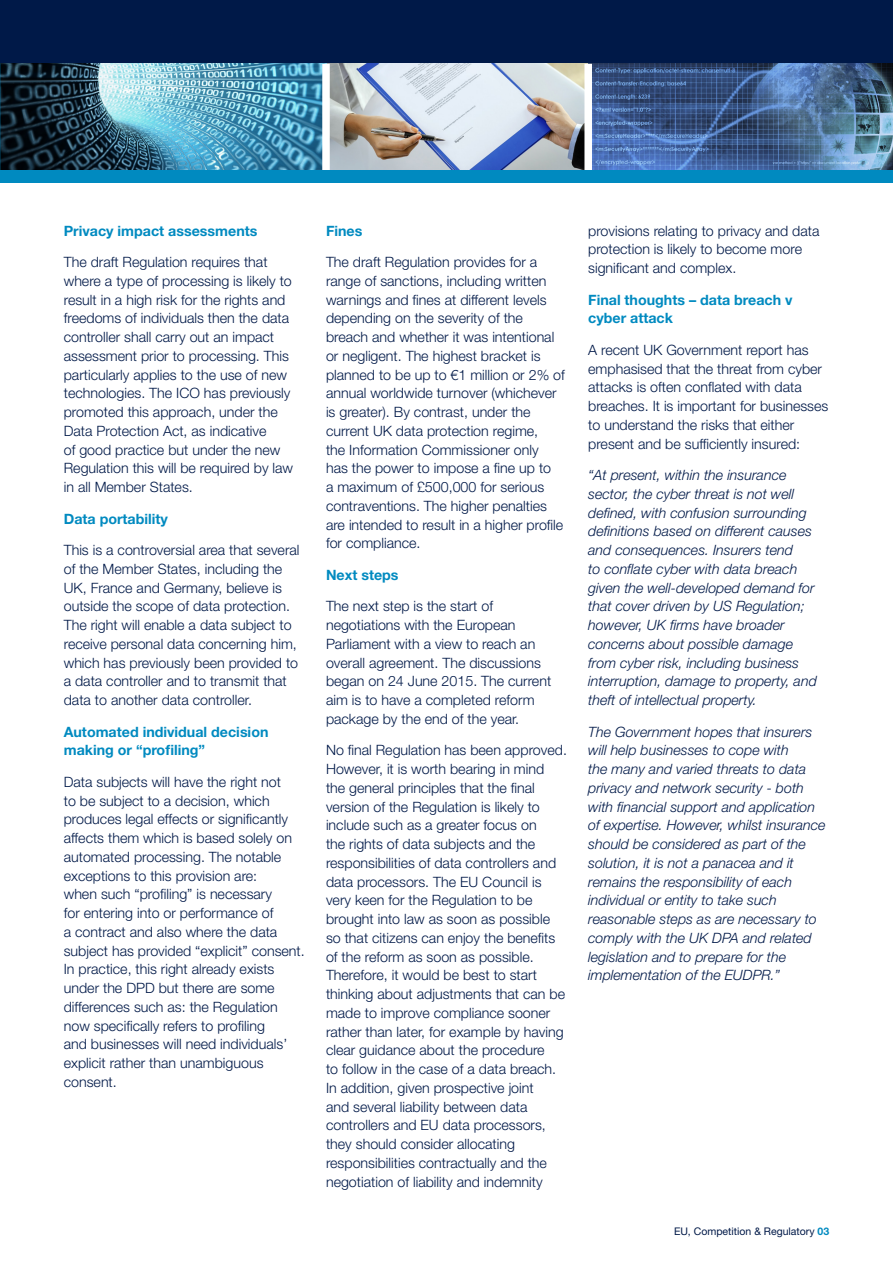
<style>
.page{position:relative;width:893px;height:1263px;background:#fff}
.page>*{position:absolute;margin:0;border:0;box-sizing:border-box;transform-origin:0 0}
.Body_Copy{font:300 14.25px/18.8px "Helvetica Neue LT Std";color:#001948}
.Body_Copy-2{font:italic 300 14.25px/18.8px "Helvetica Neue LT Std";color:#001948}
.Body_Copy-3{font:700 14.25px/18.8px "Helvetica Neue LT Std";color:#008ac0}
.t1{font:10.5px "Helvetica Neue LT Std";color:#001948}
.s1{font-weight:700;color:#008ac0}
</style>
<div class="page">
<div style="left:0;top:0;width:893px;height:170px;background:#001948"></div>
<img style="left:330px;top:64px;width:254px;height:106px">
<svg style="left:592px;top:64px;width:301px;height:106px;background:#486896"></svg>
<div style="left:584px;top:64px;width:8px;height:106px;background:#fff"></div>
<img style="left:0;top:64px;width:322px;height:106px">
<div style="left:322px;top:64px;width:8px;height:106px;background:#fff"></div>
<div style="left:0;top:170px;width:893px;height:13px;background:#008ac0"></div>
<p class="Body_Copy-3" style="left:64px;top:221px;width:195px">Privacy impact assessments</p>
<p class="Body_Copy" style="left:64px;top:252px;width:231px">The draft Regulation requires that where a type of processing is likely to result in a high risk for the rights and freedoms of individuals then the data controller shall carry out an impact assessment prior to processing. This particularly applies to the use of new technologies. The ICO has previously promoted this approach, under the Data Protection Act, as indicative<br>of good practice but under the new Regulation this will be required by law in all Member States.</p>
<p class="Body_Copy-3" style="left:64px;top:509px;width:106px">Data portability</p>
<p class="Body_Copy" style="left:64px;top:540px;width:237px">This is a controversial area that several of the Member States, including the UK, France and Germany, believe is outside the scope of data protection.<br>The right will enable a data subject to receive personal data concerning him, which has previously been provided to a data controller and to transmit that data to another data controller.</p>
<p class="Body_Copy-3" style="left:64px;top:722px;width:206px">Automated individual decision making or “profiling”</p>
<p class="Body_Copy" style="left:64px;top:772px;width:242px">Data subjects will have the right not<br>to be subject to a decision, which produces legal effects or significantly affects them which is based solely on automated processing. The notable exceptions to this provision are:<br>when such “profiling” is necessary<br>for entering into or performance of<br>a contract and also where the data subject has provided “explicit” consent.<br>In practice, this right already exists under the DPD but there are some differences such as: the Regulation now specifically refers to profiling<br>and businesses will need individuals’ explicit rather than unambiguous consent.</p>
<p class="Body_Copy-3" style="left:326px;top:221px;width:38px">Fines</p>
<p class="Body_Copy" style="left:326px;top:252px;width:240px">The draft Regulation provides for a range of sanctions, including written warnings and fines at different levels depending on the severity of the breach and whether it was intentional or negligent. The highest bracket is planned to be up to €1 million or 2% of annual worldwide turnover (whichever is greater). By contrast, under the current UK data protection regime,<br>the Information Commissioner only<br>has the power to impose a fine up to<br>a maximum of £500,000 for serious contraventions. The higher penalties are intended to result in a higher profile for compliance.</p>
<p class="Body_Copy-3" style="left:326px;top:565px;width:74px">Next steps</p>
<p class="Body_Copy" style="left:326px;top:597px;width:227px">The next step is the start of negotiations with the European<br>Parliament with a view to reach an overall agreement. The discussions began on 24 June 2015. The current aim is to have a completed reform package by the end of the year.</p>
<p class="Body_Copy" style="left:326px;top:741px;width:242px">No final Regulation has been approved.<br>However, it is worth bearing in mind the general principles that the final version of the Regulation is likely to include such as a greater focus on<br>the rights of data subjects and the responsibilities of data controllers and data processors. The EU Council is very keen for the Regulation to be brought into law as soon as possible so that citizens can enjoy the benefits of the reform as soon as possible.<br>Therefore, it would be best to start thinking about adjustments that can be made to improve compliance sooner rather than later, for example by having clear guidance about the procedure<br>to follow in the case of a data breach.<br>In addition, given prospective joint<br>and several liability between data controllers and EU data processors, they should consider allocating responsibilities contractually and the negotiation of liability and indemnity</p>
<p class="Body_Copy" style="left:588px;top:221px;width:233px">provisions relating to privacy and data protection is likely to become more significant and complex.</p>
<p class="Body_Copy-3" style="left:588px;top:290px;width:206px">Final thoughts – data breach v cyber attack</p>
<p class="Body_Copy" style="left:588px;top:340px;width:242px">A recent UK Government report has emphasised that the threat from cyber attacks is often conflated with data breaches. It is important for businesses to understand the risks that either present and be sufficiently insured:</p>
<p class="Body_Copy-2" style="left:588px;top:465px;width:230px">“At present, within the insurance sector, the cyber threat is not well defined, with confusion surrounding definitions based on different causes and consequences. Insurers tend<br>to conflate cyber with data breach given the well-developed demand for that cover driven by US Regulation; however, UK firms have broader concerns about possible damage from cyber risk, including business interruption, damage to property, and theft of intellectual property.</p>
<p class="Body_Copy-2" style="left:588px;top:722px;width:239px">The Government hopes that insurers will help businesses to cope with<br>the many and varied threats to data privacy and network security - both with financial support and application of expertise. However, whilst insurance should be considered as part of the solution, it is not a panacea and it remains the responsibility of each individual or entity to take such reasonable steps as are necessary to comply with the UK DPA and related legislation and to prepare for the implementation of the EUDPR.”</p>
<p class="t1" style="left:674px;top:1225px;width:157px">EU, Competition &amp; Regulatory <span class="s1">03</span></p>
</div>
